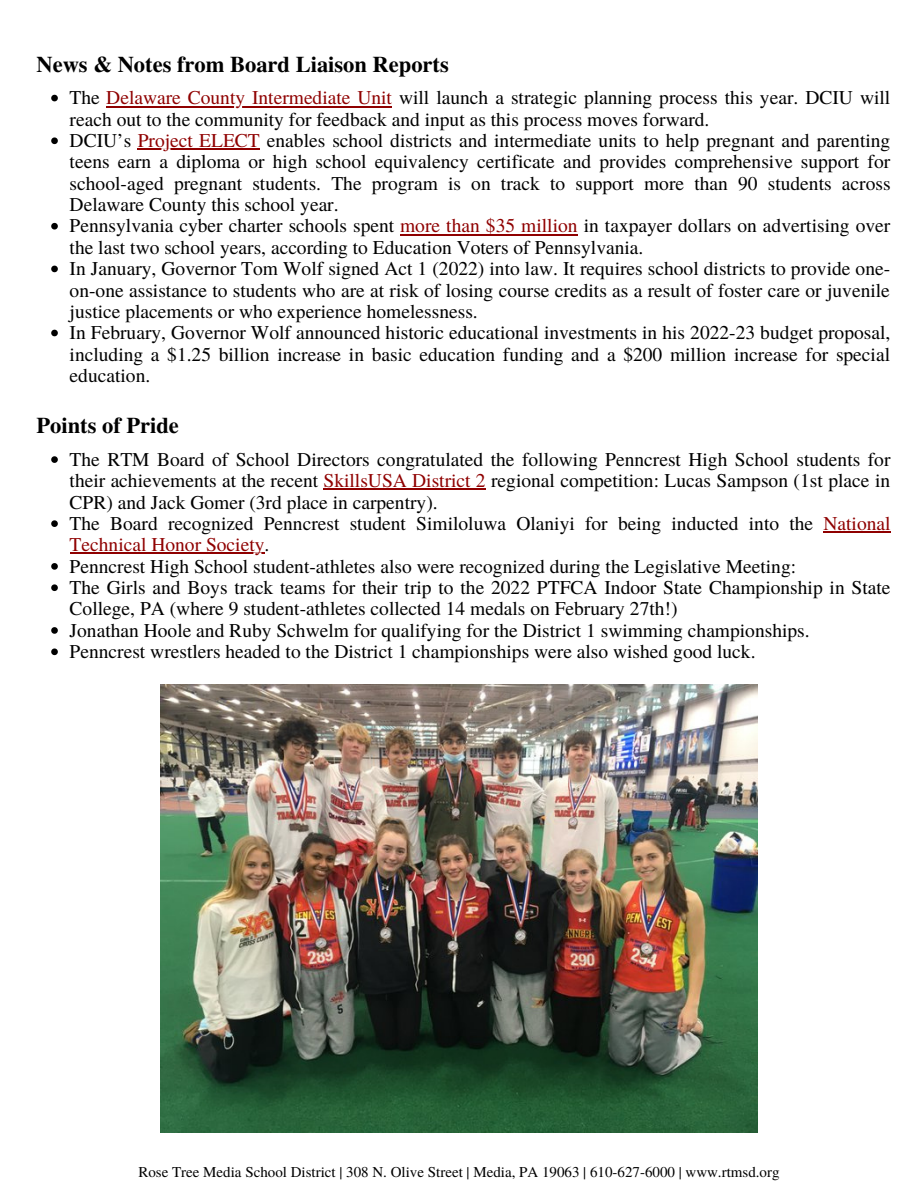
<style>
.page{position:relative;width:918px;height:1188px;background:#fff}
.page>*{position:absolute;margin:0;border:0;box-sizing:border-box;transform-origin:0 0}
.t1{font:700 22.5px "Te X Gyre Termes";color:#000}
.t2{font:19.5px/21.3px "Te X Gyre Termes";color:#000}
.t3{font:15px "Te X Gyre Termes";color:#000}
.s1{color:#8f0000}
</style>
<div class="page">
<img style="left:161px;top:685px;width:597px;height:447px">
<svg style="left:51px;top:95px;width:7px;height:6px"></svg>
<hr style="left:106px;top:106px;width:286px;height:1px;background:#8f0000">
<svg style="left:51px;top:137px;width:7px;height:7px"></svg>
<hr style="left:138px;top:149px;width:122px;height:1px;background:#8f0000">
<svg style="left:51px;top:223px;width:7px;height:7px"></svg>
<hr style="left:400px;top:234px;width:178px;height:1px;background:#8f0000">
<svg style="left:51px;top:266px;width:7px;height:6px"></svg>
<svg style="left:51px;top:330px;width:7px;height:6px"></svg>
<svg style="left:51px;top:456px;width:7px;height:7px"></svg>
<hr style="left:324px;top:489px;width:162px;height:1px;background:#8f0000">
<svg style="left:51px;top:520px;width:7px;height:7px"></svg>
<hr style="left:823px;top:531px;width:68px;height:2px;background:#8f0000">
<hr style="left:70px;top:553px;width:195px;height:1px;background:#8f0000">
<svg style="left:51px;top:563px;width:7px;height:7px"></svg>
<svg style="left:51px;top:584px;width:7px;height:7px"></svg>
<svg style="left:51px;top:627px;width:7px;height:7px"></svg>
<svg style="left:51px;top:648px;width:7px;height:7px"></svg>
<p class="t1" style="left:36px;top:47px;width:414px">News &amp; Notes from Board Liaison Reports</p>
<p class="t2" style="left:70px;top:86px;width:822px">The <span class="s1">Delaware County Intermediate Unit</span> will launch a strategic planning process this year. DCIU will reach out to the community for feedback and input as this process moves forward.</p>
<p class="t2" style="left:70px;top:129px;width:822px;text-align:justify">DCIU’s <span class="s1">Project ELECT</span> enables school districts and intermediate units to help pregnant and parenting teens earn a diploma or high school equivalency certificate and provides comprehensive support for school-aged pregnant students. The program is on track to support more than 90 students across Delaware County this school year.</p>
<p class="t2" style="left:70px;top:214px;width:822px">Pennsylvania cyber charter schools spent <span class="s1">more than $35 million</span> in taxpayer dollars on advertising over the last two school years, according to Education Voters of Pennsylvania.</p>
<p class="t2" style="left:70px;top:257px;width:822px;text-align:justify">In January, Governor Tom Wolf signed Act 1 (2022) into law. It requires school districts to provide one&shy;on-one assistance to students who are at risk of losing course credits as a result of foster care or juvenile justice placements or who experience homelessness.</p>
<p class="t2" style="left:70px;top:321px;width:822px;text-align:justify">In February, Governor Wolf announced historic educational investments in his 2022-23 budget proposal, including a $1.25 billion increase in basic education funding and a $200 million increase for special education.</p>
<p class="t1" style="left:36px;top:408px;width:144px">Points of Pride</p>
<p class="t2" style="left:70px;top:448px;width:822px;text-align:justify">The RTM Board of School Directors congratulated the following Penncrest High School students for their achievements at the recent <span class="s1">SkillsUSA District 2</span> regional competition: Lucas Sampson (1st place in CPR) and Jack Gomer (3rd place in carpentry).</p>
<p class="t2" style="left:70px;top:512px;width:822px">The Board recognized Penncrest student Similoluwa Olaniyi for being inducted into the <span class="s1">National<br>Technical Honor Society</span>.</p>
<p class="t2" style="left:70px;top:554px;width:728px">Penncrest High School student-athletes also were recognized during the Legislative Meeting:</p>
<p class="t2" style="left:70px;top:576px;width:822px">The Girls and Boys track teams for their trip to the 2022 PTFCA Indoor State Championship in State<br>College, PA (where 9 student-athletes collected 14 medals on February 27th!)</p>
<p class="t2" style="left:70px;top:619px;width:742px">Jonathan Hoole and Ruby Schwelm for qualifying for the District 1 swimming championships.</p>
<p class="t2" style="left:70px;top:640px;width:687px">Penncrest wrestlers headed to the District 1 championships were also wished good luck.</p>
<p class="t3" style="left:138px;top:1161px;width:643px">Rose Tree Media School District | 308 N. Olive Street | Media, PA 19063 | 610-627-6000 | www.rtmsd.org</p>
</div>
